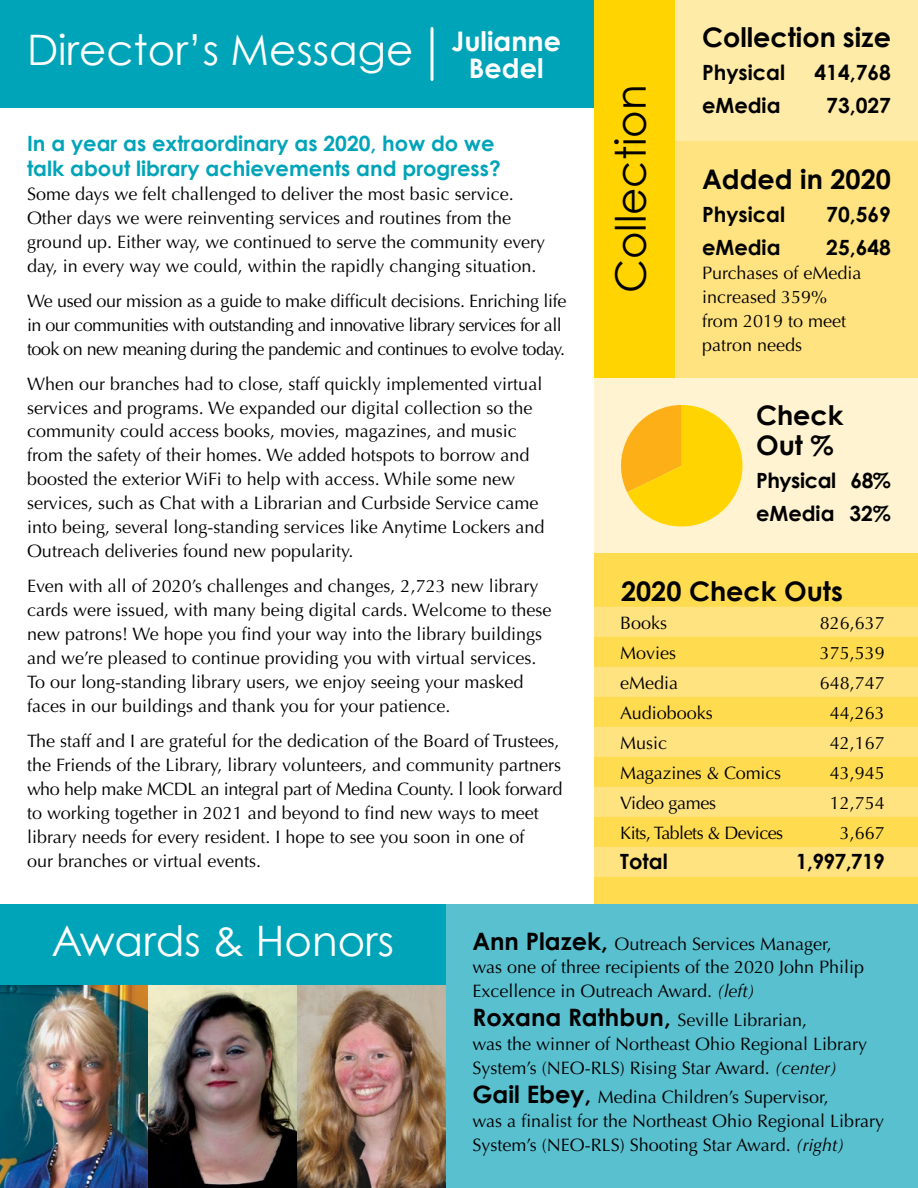
<style>
.page{position:relative;width:918px;height:1188px;background:#fff}
.page>*{position:absolute;margin:0;border:0;box-sizing:border-box;transform-origin:0 0}
.t1{font:42px "Century Gothic";color:#fff}
.t2{font:42px "Century Gothic";color:#000}
.t3{font:700 27px/30px "Century Gothic";color:#000}
.t4{font:700 27px/27px "Century Gothic";color:#fff;text-align:center}
.t5{font:700 21px/25.2px "Century Gothic";color:#00a4b8}
.t6{font:700 21px "Century Gothic";color:#000}
.t7{font:700 21px/33px "Century Gothic";letter-spacing:-.02em;color:#000}
.t8{font:18px/24px "Optima";color:#000}
.t9{font:18px/24px "Optima";letter-spacing:-.03em;color:#000}
.t10{font:18px "Optima";letter-spacing:-.02em;color:#000}
.s1{font-family:"Century Gothic";font-weight:700;font-size:24px}
.s2{font-style:italic}
</style>
<div class="page">
<div style="left:446px;top:904px;width:472px;height:284px;background:#59c0cf"></div>
<div style="left:0;top:0;width:594px;height:108px;background:#00a4b8"></div>
<img style="left:0;top:986px;width:446px;height:202px">
<hr style="left:917px;top:1012px;width:1px;height:176px;background:#ffdb4f">
<hr style="left:917px;top:837px;width:1px;height:175px;background:#fff3d1">
<div style="left:594px;top:378px;width:324px;height:176px;background:#fff3d1"></div>
<div style="left:594px;top:554px;width:324px;height:350px;background:#ffdb4f"></div>
<div style="left:675px;top:0;width:243px;height:142px;background:#ffeba8"></div>
<svg style="left:594px;top:607px;width:324px;height:270px;fill:#ffe380"></svg>
<div style="left:0;top:904px;width:446px;height:82px;background:#00a4b8"></div>
<hr style="left:917px;top:770px;width:1px;height:67px;background:#ffd400">
<svg style="left:430px;top:28px;width:4px;height:51px"></svg>
<div style="left:594px;top:0;width:81px;height:378px;background:#ffd400"></div>
<svg style="left:621px;top:405px;width:121px;height:121px"></svg>
<div style="left:675px;top:142px;width:243px;height:236px;background:#ffe380"></div>
<h1 class="t1" style="left:27px;top:24px;width:388px">Director’s Message</h1>
<h2 class="t4" style="left:451px;top:27px;width:111px">Julianne<br>Bedel</h2>
<p class="t5" style="left:27px;top:130px;width:475px">In a year as extraordinary as 2020, how do we talk about library achievements and progress?</p>
<p class="t8" style="left:27px;top:182px;width:520px">Some days we felt challenged to deliver the most basic service.<br>Other days we were reinventing services and routines from the ground up. Either way, we continued to serve the community every day, in every way we could, within the rapidly changing situation.</p>
<p class="t9" style="left:27px;top:289px;width:541px">We used our mission as a guide to make difficult decisions. Enriching life in our communities with outstanding and innovative library services for all took on new meaning during the pandemic and continues to evolve today.</p>
<p class="t8" style="left:27px;top:372px;width:519px">When our branches had to close, staff quickly implemented virtual services and programs. We expanded our digital collection so the community could access books, movies, magazines, and music from the safety of their homes. We added hotspots to borrow and boosted the exterior WiFi to help with access. While some new services, such as Chat with a Librarian and Curbside Service came into being, several long-standing services like Anytime Lockers and Outreach deliveries found new popularity.</p>
<p class="t8" style="left:27px;top:574px;width:526px">Even with all of 2020’s challenges and changes, 2,723 new library cards were issued, with many being digital cards. Welcome to these new patrons! We hope you find your way into the library buildings and we’re pleased to continue providing you with virtual services.<br>To our long-standing library users, we enjoy seeing your masked faces in our buildings and thank you for your patience.</p>
<p class="t8" style="left:27px;top:729px;width:537px">The staff and I are grateful for the dedication of the Board of Trustees, the Friends of the Library, library volunteers, and community partners who help make MCDL an integral part of Medina County. l look forward to working together in 2021 and beyond to find new ways to meet library needs for every resident. I hope to see you soon in one of<br>our branches or virtual events.</p>
<h1 class="t2" style="left:605px;top:293px;width:210px;rotate:-90deg">Collection</h1>
<h2 class="t3" style="left:702px;top:22px;width:191px">Collection size</h2>
<p class="t6" style="left:702px;top:59px;width:85px">Physical</p>
<p class="t6" style="left:815px;top:59px;width:78px">414,768</p>
<p class="t6" style="left:702px;top:92px;width:80px">eMedia</p>
<p class="t6" style="left:826px;top:92px;width:66px">73,027</p>
<h2 class="t3" style="left:702px;top:164px;width:191px">Added in 2020</h2>
<p class="t6" style="left:702px;top:201px;width:85px">Physical</p>
<p class="t6" style="left:826px;top:201px;width:66px">70,569</p>
<p class="t6" style="left:702px;top:234px;width:80px">eMedia</p>
<p class="t6" style="left:826px;top:234px;width:66px">25,648</p>
<p class="t8" style="left:702px;top:261px;width:161px">Purchases of eMedia increased 359% from 2019 to meet patron needs</p>
<h2 class="t3" style="left:756px;top:400px;width:89px">Check<br>Out %</h2>
<p class="t7" style="left:756px;top:464px;width:137px">Physical 68% eMedia 32%</p>
<h2 class="t3" style="left:621px;top:575px;width:223px">2020 Check Outs</h2>
<p class="t8" style="left:620px;top:611px;width:49px">Books</p>
<p class="t8" style="left:820px;top:611px;width:67px">826,637</p>
<p class="t8" style="left:620px;top:641px;width:57px">Movies</p>
<p class="t8" style="left:820px;top:641px;width:67px">375,539</p>
<p class="t8" style="left:620px;top:671px;width:60px">eMedia</p>
<p class="t8" style="left:820px;top:671px;width:67px">648,747</p>
<p class="t8" style="left:620px;top:702px;width:94px">Audiobooks</p>
<p class="t8" style="left:830px;top:702px;width:57px">44,263</p>
<p class="t8" style="left:620px;top:732px;width:49px">Music</p>
<p class="t8" style="left:830px;top:732px;width:57px">42,167</p>
<p class="t8" style="left:620px;top:762px;width:162px">Magazines &amp; Comics</p>
<p class="t8" style="left:830px;top:762px;width:57px">43,945</p>
<p class="t10" style="left:620px;top:793px;width:97px">Video games</p>
<p class="t8" style="left:830px;top:792px;width:57px">12,754</p>
<p class="t9" style="left:620px;top:822px;width:165px">Kits, Tablets &amp; Devices</p>
<p class="t8" style="left:840px;top:822px;width:47px">3,667</p>
<p class="t6" style="left:620px;top:848px;width:49px">Total</p>
<p class="t6" style="left:796px;top:848px;width:91px">1,997,719</p>
<h1 class="t1" style="left:51px;top:915px;width:344px">Awards &amp; Honors</h1>
<p class="t8" style="left:472px;top:932px;width:393px"><span class="s1">Ann Plazek,</span> Outreach Services Manager, was one of three recipients of the 2020 John Philip<br>Excellence in Outreach Award. <span class="s2">(left)</span></p>
<p class="t8" style="left:472px;top:1008px;width:396px"><span class="s1">Roxana Rathbun,</span> Seville Librarian,<br>was the winner of Northeast Ohio Regional Library<br>System’s (NEO-RLS) Rising Star Award. <span class="s2">(center)</span></p>
<p class="t8" style="left:472px;top:1085px;width:413px"><span class="s1">Gail Ebey,</span> Medina Children’s Supervisor,<br>was a finalist for the Northeast Ohio Regional Library<br>System’s (NEO-RLS) Shooting Star Award. <span class="s2">(right)</span></p>
</div>
